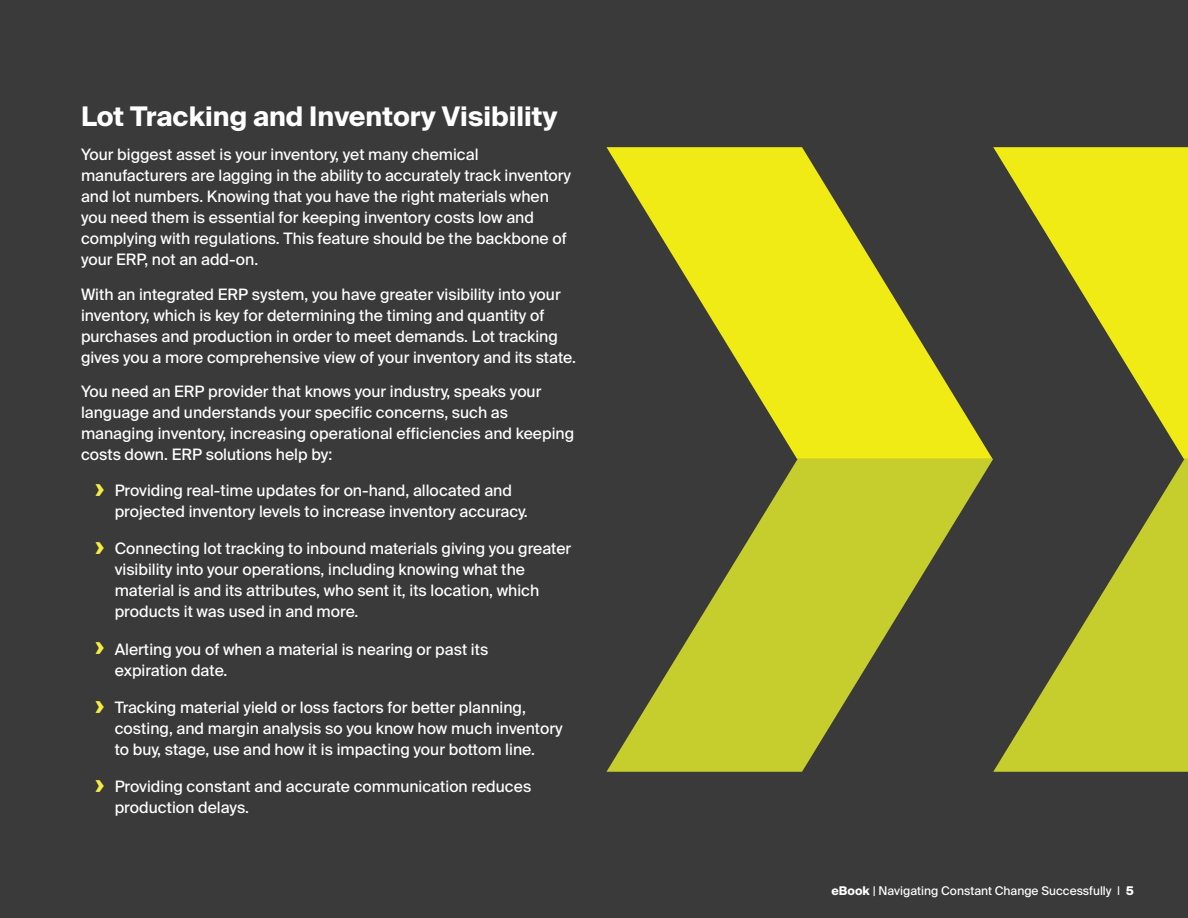
<style>
.page{position:relative;width:1188px;height:918px;background:#393a39}
.page>*{position:absolute;margin:0;border:0;box-sizing:border-box;transform-origin:0 0}
.t1{font:700 27px "Suisse Intl";color:#fff}
.t2{font:15.75px/21px "Suisse Intl";color:#fff}
.t3{font:12px "Suisse Intl";color:#fff}
.s1{font-weight:700;font-size:25.5px;color:#f4ed42}
.s2{font-weight:700}
</style>
<div class="page">
<svg style="left:606px;top:459px;width:387px;height:313px;fill:#bfc72d"></svg>
<svg style="left:606px;top:147px;width:387px;height:312px"></svg>
<svg style="left:993px;top:459px;width:195px;height:313px"></svg>
<svg style="left:993px;top:147px;width:195px;height:312px"></svg>
<h1 class="t1" style="left:81px;top:101px;width:478px">Lot Tracking and Inventory Visibility</h1>
<p class="t2" style="left:81px;top:144px;width:492px">Your biggest asset is your inventory, yet many chemical manufacturers are lagging in the ability to accurately track inventory and lot numbers. Knowing that you have the right materials when you need them is essential for keeping inventory costs low and complying with regulations. This feature should be the backbone of your ERP, not an add-on.</p>
<p class="t2" style="left:81px;top:284px;width:497px">With an integrated ERP system, you have greater visibility into your inventory, which is key for determining the timing and quantity of purchases and production in order to meet demands. Lot tracking gives you a more comprehensive view of your inventory and its state.</p>
<p class="t2" style="left:81px;top:381px;width:495px">You need an ERP provider that knows your industry, speaks your language and understands your specific concerns, such as managing inventory, increasing operational efficiencies and keeping costs down. ERP solutions help by:</p>
<p class="t2" style="left:115px;top:480px;width:414px;text-indent:-20px"><span class="s1">›</span> Providing real-time updates for on-hand, allocated and projected inventory levels to increase inventory accuracy.</p>
<p class="t2" style="left:115px;top:538px;width:458px;text-indent:-20px"><span class="s1">›</span> Connecting lot tracking to inbound materials giving you greater visibility into your operations, including knowing what the material is and its attributes, who sent it, its location, which products it was used in and more.</p>
<p class="t2" style="left:115px;top:639px;width:375px;text-indent:-20px"><span class="s1">›</span> Alerting you of when a material is nearing or past its expiration date.</p>
<p class="t2" style="left:115px;top:697px;width:449px;text-indent:-20px"><span class="s1">›</span> Tracking material yield or loss factors for better planning, costing, and margin analysis so you know how much inventory to buy, stage, use and how it is impacting your bottom line.</p>
<p class="t2" style="left:115px;top:776px;width:418px;text-indent:-20px"><span class="s1">›</span> Providing constant and accurate communication reduces production delays.</p>
<p class="t3" style="left:831px;top:883px;width:304px"><span class="s2">eBook</span> | Navigating Constant Change Successfully | <span class="s2">5</span></p>
</div>
